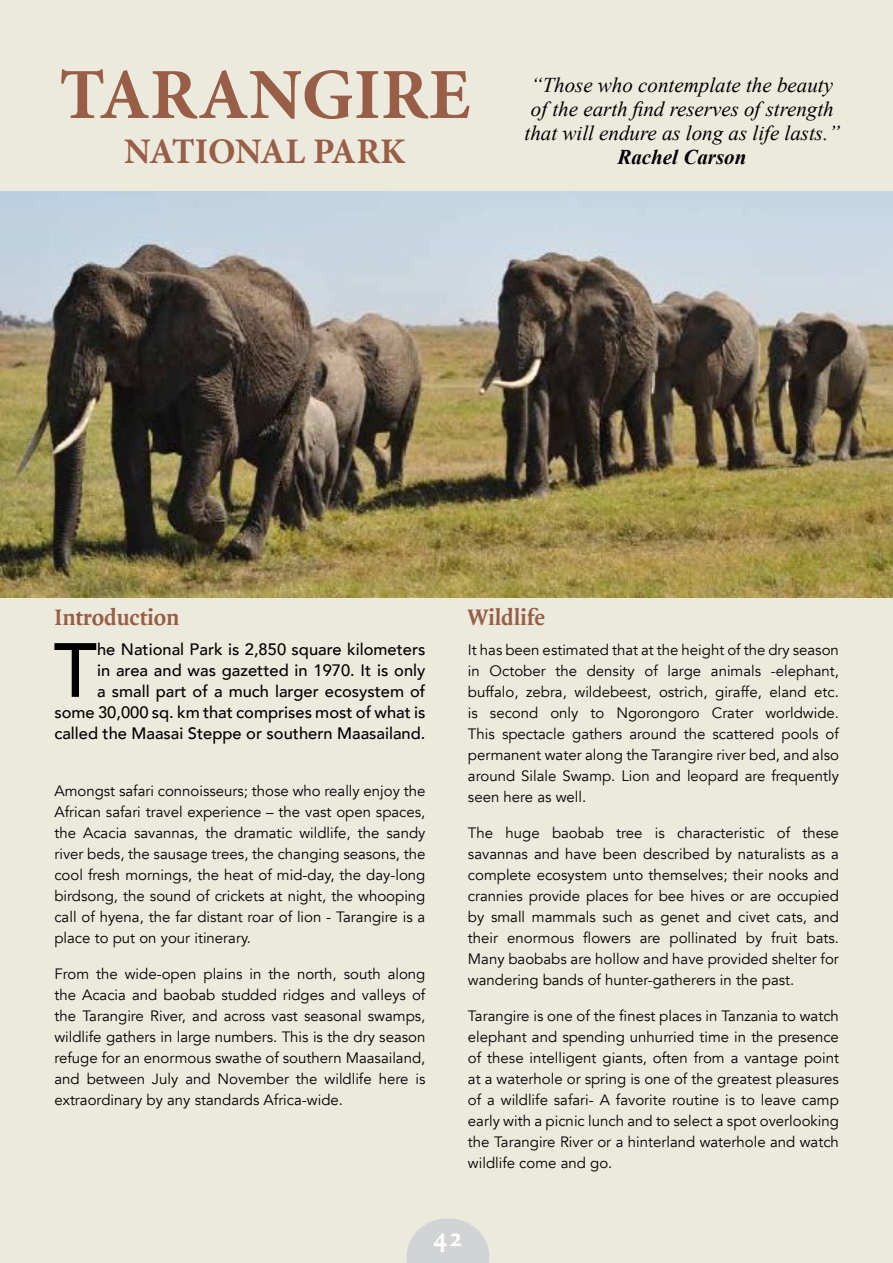
<style>
.page{position:relative;width:893px;height:1263px;background:#eceadd}
.page>*{position:absolute;margin:0;border:0;box-sizing:border-box;transform-origin:0 0}
.t1{font:500 75.75px "Avenir";color:#000}
.t2{font:700 72px "Minion Pro";color:#985e47}
.t3{font:700 36px "Minion Pro";letter-spacing:-.01em;color:#985e47}
.t4{font:700 27px "Quadraat";color:#fff}
.t5{font:700 24px "Quadraat";color:#985e47}
.t6{font:italic 21px/24px "Times New Roman";color:#000}
.t7{font:italic 700 21px "Times New Roman";color:#000}
.t8{font:500 16.5px/21px "Avenir";color:#000;text-align:right}
.t9{font:15px/21px "Avenir";color:#000;text-align:justify}
</style>
<div class="page">
<img style="left:0;top:191px;width:893px;height:406px">
<svg style="left:407px;top:1218px;width:82px;height:45px"></svg>
<h2 class="t2" style="left:59px;top:44px;width:413px">TARANGIRE</h2>
<h3 class="t3" style="left:124px;top:126px;width:283px">NATIONAL PARK</h3>
<h3 class="t6" style="left:525px;top:72px;width:317px">“Those who contemplate the beauty of the earth find reserves of strength that will endure as long as life lasts.”</h3>
<h3 class="t7" style="left:617px;top:142px;width:130px">Rachel Carson</h3>
<h3 class="t5" style="left:54px;top:605px;width:126px">Introduction</h3>
<h1 class="t1" style="left:54px;top:605px;width:45px">T</h1>
<p class="t8" style="left:54px;top:638px;width:373px">he National Park is 2,850 square kilometers<br>in area and was gazetted in 1970. It is only<br>a small part of a much larger ecosystem of some 30,000 sq. km that comprises most of what is called the Maasai Steppe or southern Maasailand.</p>
<p class="t9" style="left:54px;top:781px;width:373px">Amongst safari connoisseurs; those who really enjoy the African safari travel experience – the vast open spaces, the Acacia savannas, the dramatic wildlife, the sandy river beds, the sausage trees, the changing seasons, the cool fresh mornings, the heat of mid-day, the day-long birdsong, the sound of crickets at night, the whooping call of hyena, the far distant roar of lion - Tarangire is a place to put on your itinerary.</p>
<p class="t9" style="left:54px;top:964px;width:373px">From the wide-open plains in the north, south along the Acacia and baobab studded ridges and valleys of the Tarangire River, and across vast seasonal swamps, wildlife gathers in large numbers. This is the dry season refuge for an enormous swathe of southern Maasailand, and between July and November the wildlife here is extraordinary by any standards Africa-wide.</p>
<h3 class="t5" style="left:468px;top:605px;width:79px">Wildlife</h3>
<p class="t9" style="left:468px;top:639px;width:373px">It has been estimated that at the height of the dry season in October the density of large animals -elephant, buffalo, zebra, wildebeest, ostrich, giraffe, eland etc. is second only to Ngorongoro Crater worldwide.<br>This spectacle gathers around the scattered pools of permanent water along the Tarangire river bed, and also around Silale Swamp. Lion and leopard are frequently seen here as well.</p>
<p class="t9" style="left:468px;top:822px;width:372px">The huge baobab tree is characteristic of these savannas and have been described by naturalists as a complete ecosystem unto themselves; their nooks and crannies provide places for bee hives or are occupied by small mammals such as genet and civet cats, and their enormous flowers are pollinated by fruit bats.<br>Many baobabs are hollow and have provided shelter for wandering bands of hunter-gatherers in the past.</p>
<p class="t9" style="left:468px;top:1005px;width:373px">Tarangire is one of the finest places in Tanzania to watch elephant and spending unhurried time in the presence of these intelligent giants, often from a vantage point at a waterhole or spring is one of the greatest pleasures of a wildlife safari- A favorite routine is to leave camp early with a picnic lunch and to select a spot overlooking the Tarangire River or a hinterland waterhole and watch wildlife come and go.</p>
<h3 class="t4" style="left:433px;top:1224px;width:31px">42</h3>
</div>
